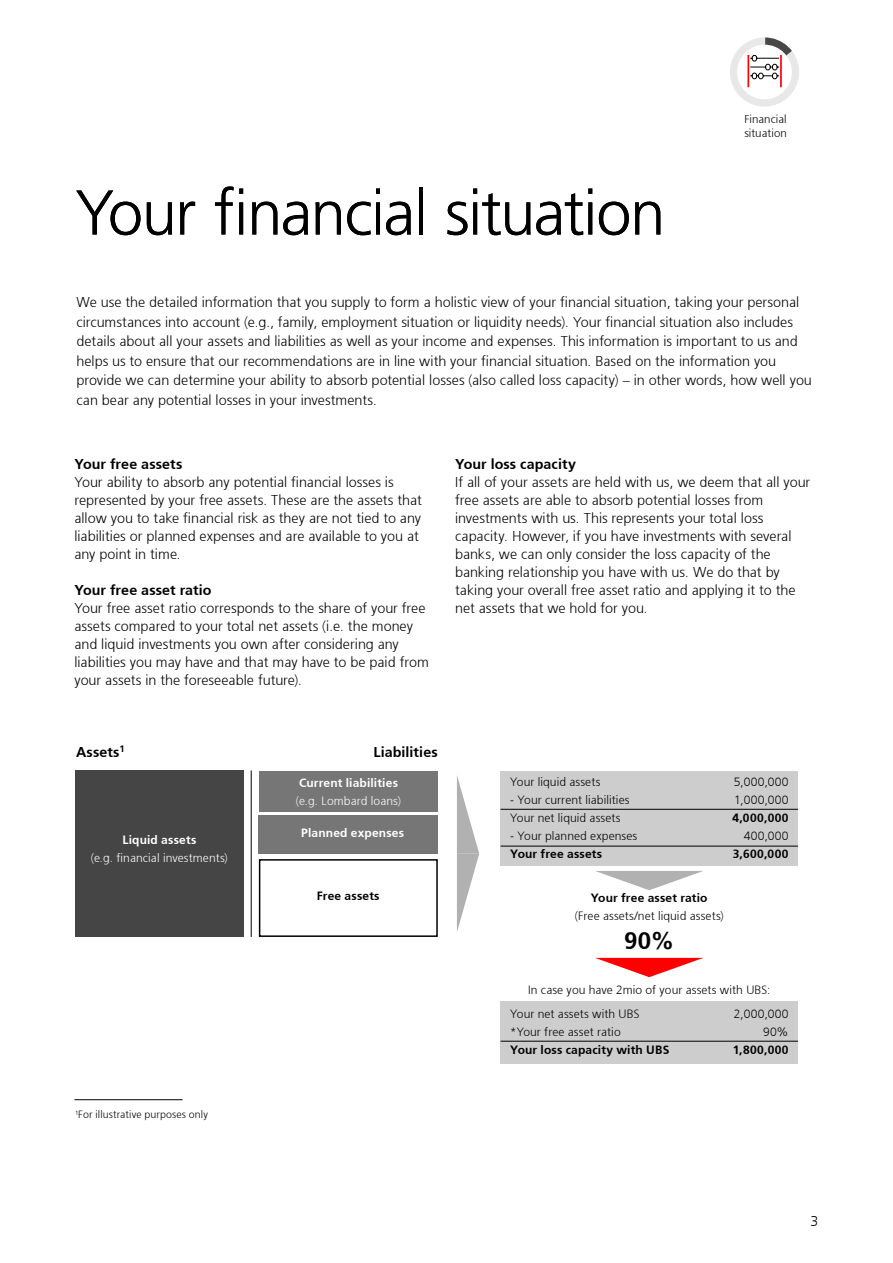
<style>
.page{position:relative;width:893px;height:1263px;background:#fff}
.page>*{position:absolute;margin:0;border:0;box-sizing:border-box;transform-origin:0 0}
.UBS_Template_Keyline{font:300 63px "Frutiger 45";letter-spacing:-.025em;color:#000}
.UBS_Template_Page_nu{font:300 24px "Frutiger 45";color:#000}
.UBS_Template_Body_co{font:300 14.25px/18px "Frutiger 45";color:#000}
.UBS_Template_Lead_13{font:300 14.25px/19.5px "Frutiger 45";color:#000}
.UBS_Template_Subtitl{font:300 14.25px "Frutiger 45";letter-spacing:.005em;color:#000}
.UBS_Template_Page_nu-2{font:300 14.25px "Frutiger 45";letter-spacing:.01em;color:#000}
.UBS_Template_Body_co-2{font:300 14.25px "Frutiger 45";letter-spacing:.005em;color:#000}
.UBS_Template_Page_nu-3{font:300 12px "Frutiger 45";letter-spacing:.01em;color:#000}
.UBS_Template_Page_nu-4{font:300 12px "Frutiger 45";letter-spacing:.015em;color:#000}
.UBS_Template_Page_nu-5{font:300 12px "Frutiger 45";letter-spacing:.015em;color:#fff}
.UBS_Template_Page_nu-6{font:300 12px "Frutiger 45";letter-spacing:.005em;color:#fff}
.t1{font:300 11.4px "Frutiger 45";letter-spacing:.005em;color:#000}
.t2{font:300 10.5px "Frutiger 45";letter-spacing:.01em;color:#000}
</style>
<div class="page">
<div style="left:75px;top:770px;width:169px;height:167px;background:#454545"></div>
<div style="left:259px;top:771px;width:179px;height:40px;background:#767676"></div>
<hr style="left:251px;top:770px;width:1px;height:167px;background:#000">
<div style="left:259px;top:815px;width:179px;height:38px;background:#767676"></div>
<div style="left:259px;top:859px;width:179px;height:78px;border:2px solid #000"></div>
<svg style="left:457px;top:776px;width:22px;height:156px"></svg>
<div style="left:500px;top:771px;width:298px;height:94px;background:#cdcdcd"></div>
<hr style="left:500px;top:809px;width:298px;height:1px;background:#000">
<hr style="left:500px;top:846px;width:298px;height:1px;background:#000">
<svg style="left:596px;top:871px;width:107px;height:19px"></svg>
<svg style="left:595px;top:958px;width:108px;height:19px"></svg>
<div style="left:500px;top:1001px;width:298px;height:62px;background:#cdcdcd"></div>
<hr style="left:500px;top:1041px;width:298px;height:1px;background:#000">
<svg style="left:730px;top:37px;width:69px;height:70px"></svg>
<hr style="left:74px;top:1099px;width:109px;height:1px;background:#000">
<p class="UBS_Template_Keyline" style="left:75px;top:176px;width:591px">Your financial situation</p>
<p class="t1" style="left:744px;top:112px;width:44px">Financial</p>
<p class="t1" style="left:744px;top:127px;width:44px">situation</p>
<p class="UBS_Template_Lead_13" style="left:76px;top:292px;width:737px">We use the detailed information that you supply to form a holistic view of your financial situation, taking your personal circumstances into account (e.g., family, employment situation or liquidity needs). Your financial situation also includes details about all your assets and liabilities as well as your income and expenses. This information is important to us and helps us to ensure that our recommendations are in line with your financial situation. Based on the information you provide we can determine your ability to absorb potential losses (also called loss capacity) – in other words, how well you can bear any potential losses in your investments.</p>
<p class="UBS_Template_Subtitl" style="left:74px;top:456px;width:109px">Your free assets</p>
<p class="UBS_Template_Body_co" style="left:74px;top:473px;width:349px">Your ability to absorb any potential financial losses is represented by your free assets. These are the assets that allow you to take financial risk as they are not tied to any liabilities or planned expenses and are available to you at any point in time.</p>
<p class="UBS_Template_Subtitl" style="left:74px;top:582px;width:139px">Your free asset ratio</p>
<p class="UBS_Template_Body_co" style="left:74px;top:599px;width:356px">Your free asset ratio corresponds to the share of your free assets compared to your total net assets (i.e. the money and liquid investments you own after considering any liabilities you may have and that may have to be paid from your assets in the foreseeable future).</p>
<p class="UBS_Template_Body_co-2" style="left:455px;top:456px;width:122px">Your loss capacity</p>
<p class="UBS_Template_Body_co" style="left:455px;top:473px;width:357px">If all of your assets are held with us, we deem that all your free assets are able to absorb potential losses from investments with us. This represents your total loss capacity. However, if you have investments with several banks, we can only consider the loss capacity of the banking relationship you have with us. We do that by taking your overall free asset ratio and applying it to the net assets that we hold for you.</p>
<p class="UBS_Template_Page_nu-2" style="left:76px;top:743px;width:50px">Assets<sup>1</sup></p>
<p class="UBS_Template_Page_nu-5" style="left:122px;top:832px;width:75px">Liquid assets</p>
<p class="UBS_Template_Page_nu-6" style="left:91px;top:850px;width:138px">(e.g. financial investments)</p>
<p class="UBS_Template_Page_nu-2" style="left:373px;top:743px;width:66px">Liabilities</p>
<p class="UBS_Template_Page_nu-5" style="left:299px;top:775px;width:100px">Current liabilities</p>
<p class="UBS_Template_Page_nu-6" style="left:296px;top:794px;width:107px">(e.g. Lombard loans)</p>
<p class="UBS_Template_Page_nu-5" style="left:301px;top:826px;width:104px">Planned expenses</p>
<p class="UBS_Template_Page_nu-4" style="left:317px;top:888px;width:64px">Free assets</p>
<p class="t2" style="left:75px;top:1108px;width:135px"><sup>1</sup>For illustrative purposes only</p>
<p class="UBS_Template_Page_nu-3" style="left:510px;top:775px;width:92px">Your liquid assets</p>
<p class="UBS_Template_Page_nu-3" style="left:510px;top:793px;width:121px">- Your current liabilities</p>
<p class="UBS_Template_Page_nu-3" style="left:510px;top:811px;width:112px">Your net liquid assets</p>
<p class="UBS_Template_Page_nu-3" style="left:510px;top:829px;width:128px">- Your planned expenses</p>
<p class="UBS_Template_Page_nu-4" style="left:510px;top:846px;width:93px">Your free assets</p>
<p class="UBS_Template_Page_nu-3" style="left:734px;top:775px;width:56px">5,000,000</p>
<p class="UBS_Template_Page_nu-3" style="left:734px;top:793px;width:56px">1,000,000</p>
<p class="UBS_Template_Page_nu-4" style="left:732px;top:810px;width:58px">4,000,000</p>
<p class="UBS_Template_Page_nu-3" style="left:744px;top:829px;width:46px">400,000</p>
<p class="UBS_Template_Page_nu-4" style="left:733px;top:846px;width:57px">3,600,000</p>
<p class="UBS_Template_Page_nu-4" style="left:591px;top:890px;width:118px">Your free asset ratio</p>
<p class="UBS_Template_Page_nu-3" style="left:575px;top:909px;width:151px">(Free assets/net liquid assets)</p>
<p class="UBS_Template_Page_nu" style="left:624px;top:926px;width:52px">90%</p>
<p class="UBS_Template_Page_nu-3" style="left:528px;top:983px;width:244px">In case you have 2mio of your assets with UBS:</p>
<p class="UBS_Template_Page_nu-3" style="left:510px;top:1006px;width:131px">Your net assets with UBS</p>
<p class="UBS_Template_Page_nu-3" style="left:510px;top:1024px;width:112px">*Your free asset ratio</p>
<p class="UBS_Template_Page_nu-4" style="left:510px;top:1043px;width:161px">Your loss capacity with UBS</p>
<p class="UBS_Template_Page_nu-3" style="left:734px;top:1006px;width:56px">2,000,000</p>
<p class="UBS_Template_Page_nu-3" style="left:763px;top:1024px;width:27px">90%</p>
<p class="UBS_Template_Page_nu-4" style="left:733px;top:1043px;width:57px">1,800,000</p>
<p class="UBS_Template_Lead_13" style="left:811px;top:1211px;width:9px">3</p>
</div>
